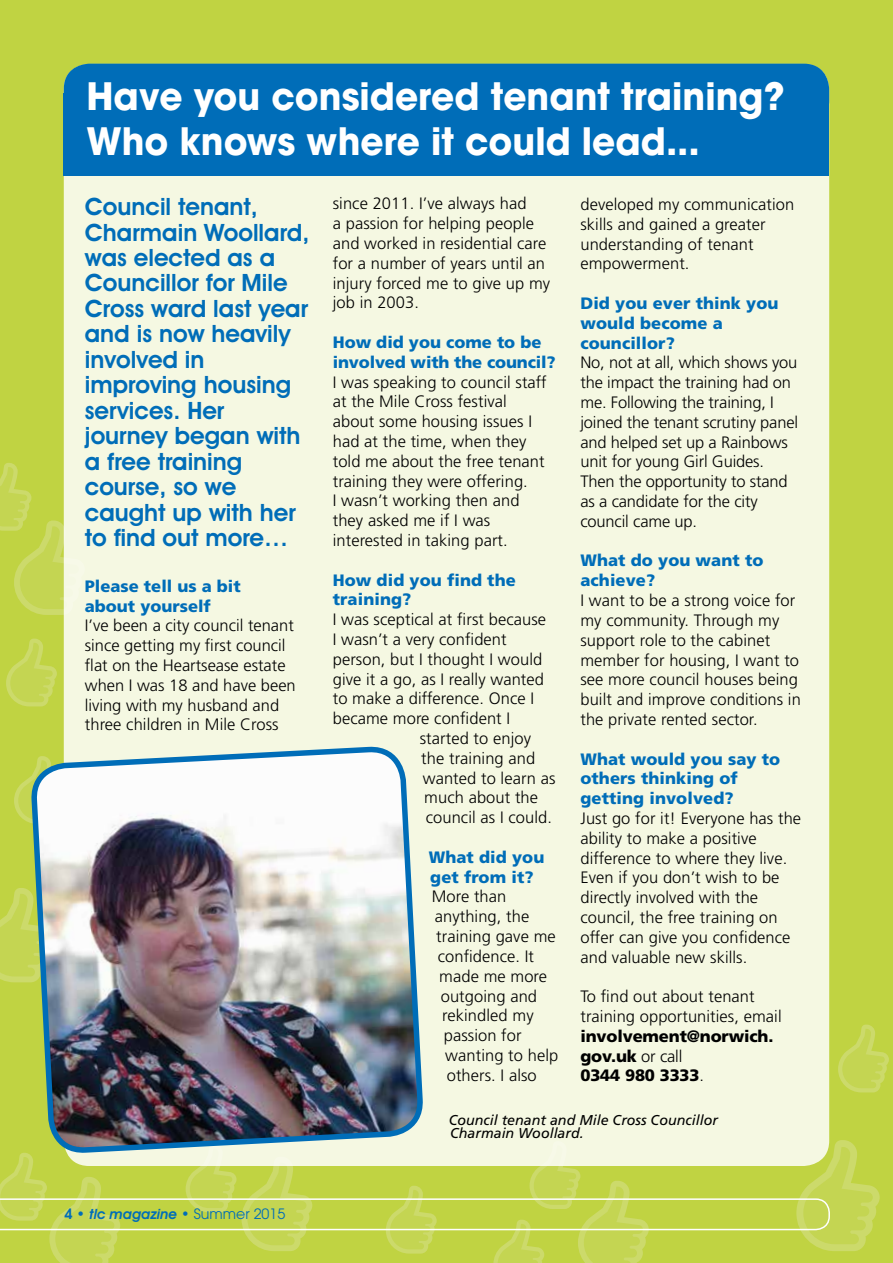
<style>
.page{position:relative;width:893px;height:1263px;background:#c0d342}
.page>*{position:absolute;margin:0;border:0;box-sizing:border-box;transform-origin:0 0}
.t1{font:700 37.5px/45px "Avant Garde";color:#fff;scale:.96 1}
.t2{font:600 24px/25.5px "Avant Garde IT Cby BT";color:#006db8}
.t3{font:300 16.5px/19.8px "Frutiger";letter-spacing:.005em;color:#000}
.t4{font:900 16.5px/19.8px "Frutiger";letter-spacing:.005em;color:#006db8}
.t5{font:900 16.5px/19.8px "Frutiger";letter-spacing:-.01em;color:#000}
.t6{font:italic 14.25px/13.5px "Frutiger";color:#000}
.t7{font:italic 600 14.25px "Avant Garde IT Cby BT";color:#006db8}
.s1{font-weight:300}
.s2{font-family:"Avant Garde";font-style:normal}
.s3{font-family:"Avant Garde";font-weight:400;font-style:normal}
</style>
<div class="page">
<svg style="left:838px;top:1024px;width:51px;height:68px"></svg>
<svg style="left:0;top:888px;width:33px;height:94px"></svg>
<svg style="left:14px;top:774px;width:19px;height:50px"></svg>
<div style="left:64px;top:64px;width:765px;height:1102px;background:#f5f8e2;border-radius:26px"></div>
<div style="left:64px;top:93px;width:765px;height:83px;background:#006db8"></div>
<div style="left:64px;top:64px;width:765px;height:62px;background:#006db8;border-radius:26px"></div>
<img style="left:33px;top:748px;width:389px;height:392px">
<svg style="left:6px;top:639px;width:51px;height:67px"></svg>
<svg style="left:0;top:463px;width:64px;height:152px"></svg>
<svg style="left:0;top:1140px;width:880px;height:123px"></svg>
<h1 class="t1" style="left:86px;top:74px;width:729px">Have you considered tenant training?<br>Who knows where it could lead...</h1>
<p class="t2" style="left:85px;top:194px;width:226px">Council tenant,<br>Charmain Woollard, was elected as a<br>Councillor for Mile<br>Cross ward last year and is now heavily involved in improving housing services. Her journey began with a free training course, so we caught up with her to find out more…</p>
<p class="t4" style="left:85px;top:576px;width:157px">Please tell us a bit about yourself</p>
<p class="t3" style="left:85px;top:616px;width:212px">I’ve been a city council tenant since getting my first council flat on the Heartsease estate when I was 18 and have been living with my husband and three children in Mile Cross</p>
<p class="t3" style="left:333px;top:194px;width:219px">since 2011. I’ve always had<br>a passion for helping people and worked in residential care for a number of years until an injury forced me to give up my job in 2003.</p>
<p class="t4" style="left:333px;top:332px;width:224px">How did you come to be involved with the council?</p>
<p class="t3" style="left:333px;top:372px;width:215px">I was speaking to council staff at the Mile Cross festival about some housing issues I had at the time, when they told me about the free tenant training they were offering.<br>I wasn’t working then and they asked me if I was interested in taking part.</p>
<p class="t4" style="left:333px;top:570px;width:185px">How did you find the training?</p>
<p class="t3" style="left:333px;top:610px;width:215px">I was sceptical at first because</p>
<p class="t3" style="left:333px;top:629px;width:175px">I wasn’t a very confident</p>
<p class="t3" style="left:333px;top:649px;width:211px">person, but I thought I would</p>
<p class="t3" style="left:333px;top:669px;width:213px">give it a go, as I really wanted</p>
<p class="t3" style="left:333px;top:689px;width:203px">to make a difference. Once I</p>
<p class="t3" style="left:333px;top:709px;width:179px">became more confident I</p>
<p class="t3" style="left:420px;top:728px;width:113px">started to enjoy</p>
<p class="t3" style="left:421px;top:748px;width:116px">the training and</p>
<p class="t3" style="left:423px;top:768px;width:134px">wanted to learn as</p>
<p class="t3" style="left:424px;top:788px;width:115px">much about the</p>
<p class="t3" style="left:426px;top:808px;width:128px">council as I could.</p>
<p class="t4" style="left:429px;top:847px;width:117px">What did you get from it?</p>
<p class="t3" style="left:432px;top:887px;width:76px">More than</p>
<p class="t3" style="left:435px;top:907px;width:96px">anything, the</p>
<p class="t3" style="left:436px;top:926px;width:121px">training gave me</p>
<p class="t3" style="left:438px;top:946px;width:98px">confidence. It</p>
<p class="t3" style="left:439px;top:966px;width:109px">made me more</p>
<p class="t3" style="left:441px;top:986px;width:98px">outgoing and</p>
<p class="t3" style="left:442px;top:1006px;width:93px">rekindled my</p>
<p class="t3" style="left:444px;top:1025px;width:79px">passion for</p>
<p class="t3" style="left:445px;top:1045px;width:115px">wanting to help</p>
<p class="t3" style="left:447px;top:1065px;width:92px">others. I also</p>
<p class="t3" style="left:580px;top:194px;width:215px">developed my communication skills and gained a greater understanding of tenant empowerment.</p>
<p class="t4" style="left:580px;top:293px;width:200px">Did you ever think you would become a councillor?</p>
<p class="t3" style="left:580px;top:353px;width:219px">No, not at all, which shows you the impact the training had on me. Following the training, I joined the tenant scrutiny panel and helped set up a Rainbows unit for young Girl Guides.<br>Then the opportunity to stand as a candidate for the city council came up.</p>
<p class="t4" style="left:580px;top:550px;width:185px">What do you want to achieve?</p>
<p class="t3" style="left:580px;top:590px;width:222px">I want to be a strong voice for my community. Through my support role to the cabinet member for housing, I want to see more council houses being built and improve conditions in the private rented sector.</p>
<p class="t4" style="left:580px;top:748px;width:201px">What would you say to others thinking of getting involved?</p>
<p class="t3" style="left:580px;top:808px;width:222px">Just go for it! Everyone has the ability to make a positive difference to where they live.<br>Even if you don’t wish to be directly involved with the council, the free training on offer can give you confidence and valuable new skills.</p>
<p class="t3" style="left:580px;top:986px;width:203px">To find out about tenant training opportunities, email</p>
<p class="t5" style="left:580px;top:1026px;width:195px">involvement@norwich. gov.uk <span class="s1">or call<br></span>0344 980 3333<span class="s1">.</span></p>
<p class="t6" style="left:449px;top:1113px;width:271px">Council tenant and Mile Cross Councillor<br>Charmain Woollard.</p>
<p class="t7" style="left:65px;top:1206px;width:222px"><span class="s2">4 •</span> tlc magazine <span class="s2">•</span> <span class="s3">Summer 2015</span></p>
</div>
